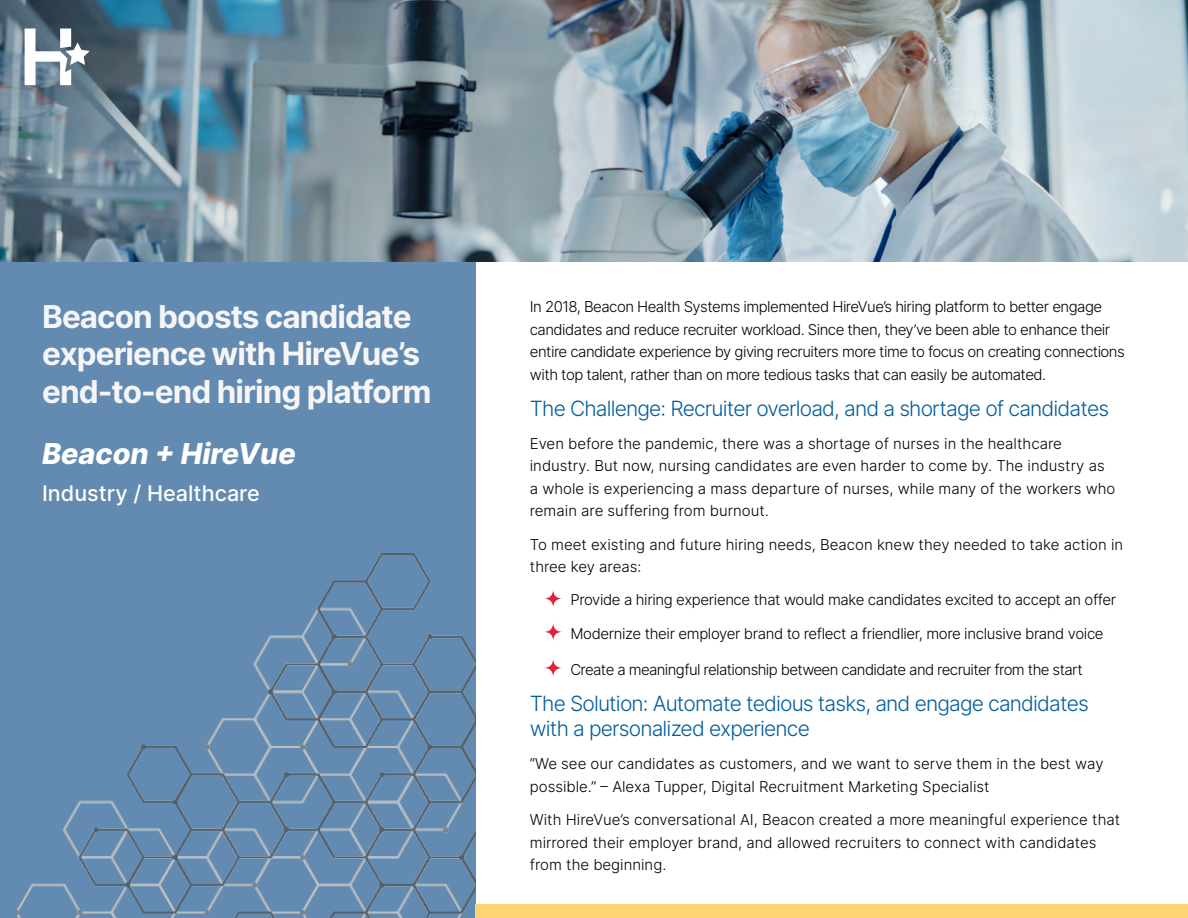
<style>
.page{position:relative;width:1188px;height:918px;background:#fff}
.page>*{position:absolute;margin:0;border:0;box-sizing:border-box;transform-origin:0 0}
.t1{font:700 31.5px/37.8px "Inter";letter-spacing:-.03em;color:#f5f5f7}
.t2{font:italic 800 28.8px "Inter";color:#fff}
.t3{font:500 21.6px "Inter";color:#fff}
.t4{font:300 21px/25.2px "Inter";letter-spacing:-.04em;color:#005c9c}
.t5{font:300 15px/22.5px "Inter";color:#000}
.t6{font:300 15px/22.5px "Inter";letter-spacing:-.02em;color:#000}
.t7{font:300 15px "Inter";letter-spacing:-.04em;color:#000}
</style>
<div class="page">
<div style="left:0;top:262px;width:476px;height:655px;background:#638ab0"></div>
<img style="left:0;top:0;width:1188px;height:262px">
<svg style="left:25px;top:28px;width:65px;height:57px"></svg>
<svg style="left:543px;top:589px;width:20px;height:19px"></svg>
<svg style="left:543px;top:622px;width:20px;height:20px"></svg>
<svg style="left:543px;top:658px;width:20px;height:20px"></svg>
<img style="left:14px;top:554px;width:462px;height:364px">
<div style="left:476px;top:904px;width:712px;height:14px;background:#ffd475"></div>
<h1 class="t1" style="left:42px;top:296px;width:391px">Beacon boosts candidate experience with HireVue’s end-to-end hiring platform</h1>
<p class="t6" style="left:530px;top:295px;width:596px">In 2018, Beacon Health Systems implemented HireVue’s hiring platform to better engage candidates and reduce recruiter workload. Since then, they’ve been able to enhance their entire candidate experience by giving recruiters more time to focus on creating connections with top talent, rather than on more tedious tasks that can easily be automated.</p>
<h3 class="t4" style="left:530px;top:395px;width:581px">The Challenge: Recruiter overload, and a shortage of candidates</h3>
<p class="t5" style="left:530px;top:432px;width:587px">Even before the pandemic, there was a shortage of nurses in the healthcare industry. But now, nursing candidates are even harder to come by. The industry as a whole is experiencing a mass departure of nurses, while many of the workers who remain are suffering from burnout.</p>
<p class="t5" style="left:530px;top:533px;width:595px">To meet existing and future hiring needs, Beacon knew they needed to take action in three key areas:</p>
<p class="t6" style="left:570px;top:589px;width:547px">Provide a hiring experience that would make candidates excited to accept an offer</p>
<p class="t6" style="left:570px;top:622px;width:535px">Modernize their employer brand to reflect a friendlier, more inclusive brand voice</p>
<p class="t7" style="left:570px;top:659px;width:514px">Create a meaningful relationship between candidate and recruiter from the start</p>
<h3 class="t4" style="left:530px;top:690px;width:561px">The Solution: Automate tedious tasks, and engage candidates with a personalized experience</h3>
<p class="t5" style="left:530px;top:752px;width:575px">“We see our candidates as customers, and we want to serve them in the best way possible.” – Alexa Tupper, Digital Recruitment Marketing Specialist</p>
<p class="t5" style="left:530px;top:808px;width:592px">With HireVue’s conversational AI, Beacon created a more meaningful experience that mirrored their employer brand, and allowed recruiters to connect with candidates from the beginning.</p>
<h2 class="t2" style="left:42px;top:433px;width:255px">Beacon + HireVue</h2>
<h3 class="t3" style="left:42px;top:477px;width:219px">Industry / Healthcare</h3>
</div>
